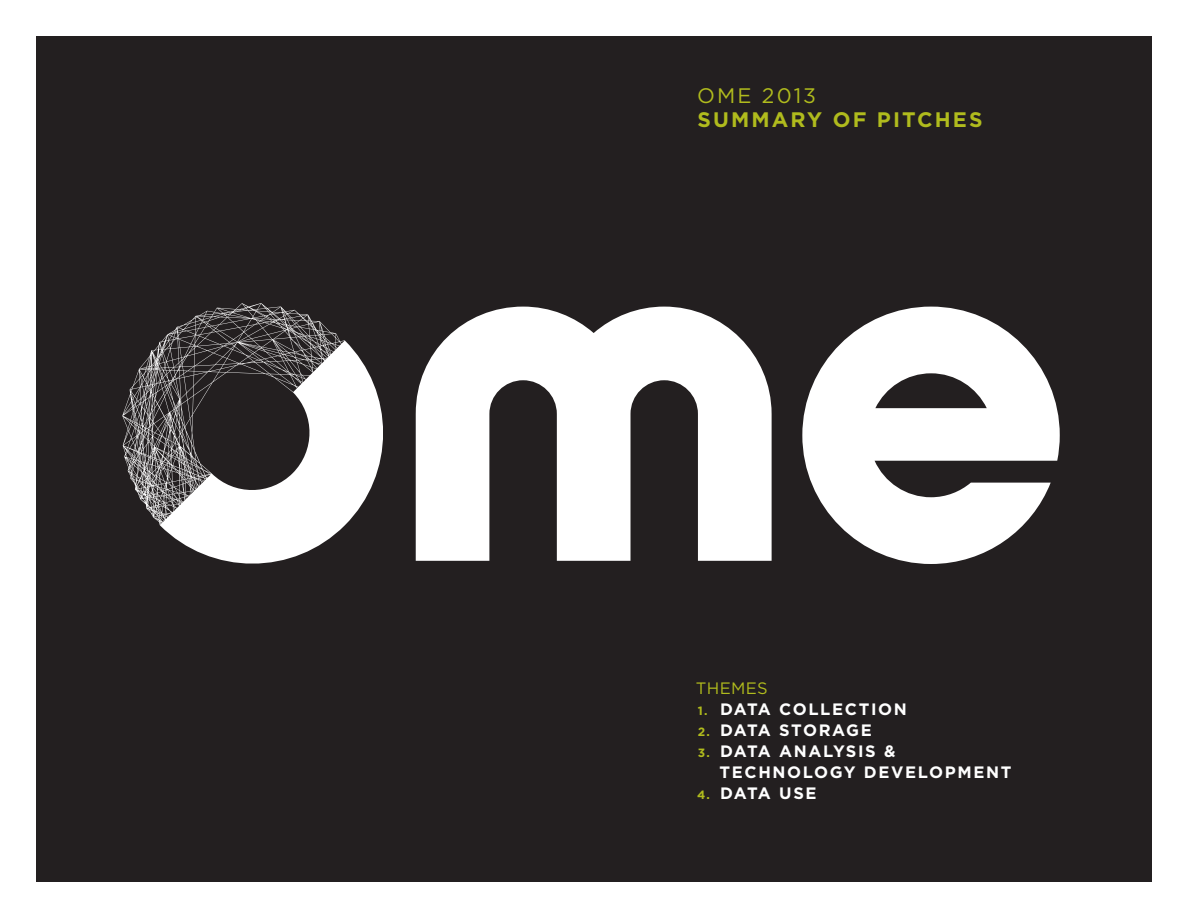
<style>
.page{position:relative;width:1188px;height:918px;background:#fff}
.page>*{position:absolute;margin:0;border:0;box-sizing:border-box;transform-origin:0 0}
.t1{font:700 21px "Gotham";letter-spacing:.1em;color:#b0bb1d}
.t2{font:21px "Gotham";letter-spacing:.1em;color:#b0bb1d}
.t3{font:700 16.5px/21px "Gotham";letter-spacing:.1em;color:#fff}
.t4{font:700 16.5px "Gotham";letter-spacing:.07em;color:#fff}
.t5{font:16.5px "Gotham";letter-spacing:.02em;color:#b0bb1d}
.s1{font-size:12px;color:#b0bb1d}
</style>
<div class="page">
<div style="left:36px;top:36px;width:1115px;height:846px;background:#231f20"></div>
<svg style="left:122px;top:303px;width:261px;height:261px"></svg>
<svg style="left:416px;top:307px;width:356px;height:254px;fill:#fff"></svg>
<svg style="left:802px;top:307px;width:258px;height:257px;fill:#fff"></svg>
<p class="t2" style="left:697px;top:84px;width:121px">OME 2013</p>
<p class="t1" style="left:698px;top:107px;width:287px">SUMMARY OF PITCHES</p>
<p class="t5" style="left:696px;top:679px;width:73px">THEMES</p>
<p class="t3" style="left:698px;top:698px;width:210px"><span class="s1">1.</span> DATA COLLECTION</p>
<p class="t4" style="left:698px;top:721px;width:176px"><span class="s1">2.</span> DATA STORAGE</p>
<p class="t3" style="left:719px;top:740px;width:294px;text-indent:-22px"><span class="s1">3.</span> DATA ANALYSIS &amp;<br>TECHNOLOGY DEVELOPMENT</p>
<p class="t3" style="left:697px;top:782px;width:121px"><span class="s1">4.</span> DATA USE</p>
</div>
